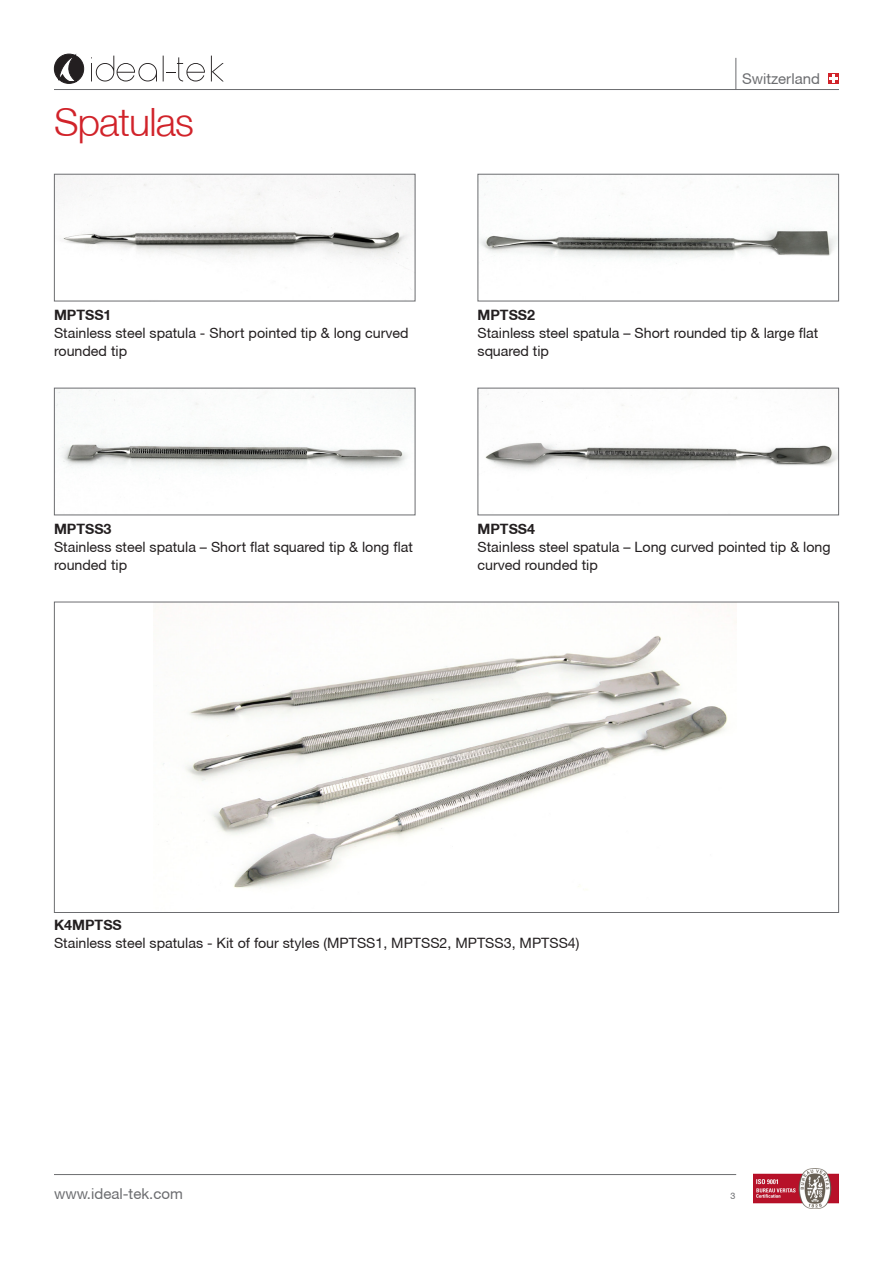
<style>
.page{position:relative;width:893px;height:1263px;background:#fff}
.page>*{position:absolute;margin:0;border:0;box-sizing:border-box;transform-origin:0 0}
.Title1{font:300 39px "Helvetica Neue LT";letter-spacing:-.02em;color:#d1232a}
.t1{font:15px "Helvetica Neue CE";color:#6c6d70}
.t2{font:14.25px/18px "Helvetica Neue CE";color:#231f20}
.t3{font:700 14.25px "Helvetica Neue CE";color:#231f20}
.t4{font:9px "Helvetica Neue CE";color:#6c6d70}
</style>
<div class="page">
<hr style="left:54px;top:89px;width:785px;height:1px;background:#6c6d70">
<hr style="left:736px;top:58px;width:1px;height:32px;background:#6c6d70">
<img style="left:754px;top:1169px;width:85px;height:40px">
<div style="left:828px;top:73px;width:11px;height:11px;background:#d1232a"></div>
<svg style="left:829px;top:74px;width:9px;height:9px"></svg>
<hr style="left:54px;top:1174px;width:682px;height:1px;background:#6c6d70">
<svg style="left:54px;top:54px;width:30px;height:29px"></svg>
<svg style="left:91px;top:56px;width:66px;height:25px"></svg>
<svg style="left:163px;top:56px;width:42px;height:25px"></svg>
<svg style="left:211px;top:56px;width:13px;height:25px"></svg>
<img style="left:56px;top:390px;width:357px;height:89px">
<div style="left:54px;top:388px;width:361px;height:127px;border:1px solid #6c6d70"></div>
<img style="left:480px;top:180px;width:357px;height:84px">
<div style="left:477px;top:174px;width:362px;height:127px;border:1px solid #6c6d70"></div>
<img style="left:56px;top:176px;width:357px;height:113px">
<div style="left:54px;top:174px;width:361px;height:127px;border:1px solid #6c6d70"></div>
<img style="left:479px;top:392px;width:358px;height:78px">
<div style="left:477px;top:388px;width:362px;height:127px;border:1px solid #6c6d70"></div>
<img style="left:158px;top:621px;width:578px;height:269px">
<p class="Title1" style="left:54px;top:99px;width:141px">Spatulas</p>
<p class="t1" style="left:742px;top:69px;width:80px">Switzerland</p>
<p class="t3" style="left:54px;top:306px;width:59px">MPTSS1</p>
<p class="t2" style="left:54px;top:324px;width:356px">Stainless steel spatula - Short pointed tip &amp; long curved rounded tip</p>
<p class="t3" style="left:477px;top:306px;width:59px">MPTSS2</p>
<p class="t2" style="left:477px;top:324px;width:342px">Stainless steel spatula – Short rounded tip &amp; large flat squared tip</p>
<p class="t3" style="left:54px;top:520px;width:59px">MPTSS3</p>
<p class="t2" style="left:54px;top:537px;width:360px">Stainless steel spatula – Short flat squared tip &amp; long flat rounded tip</p>
<p class="t3" style="left:477px;top:520px;width:59px">MPTSS4</p>
<p class="t2" style="left:477px;top:537px;width:355px">Stainless steel spatula – Long curved pointed tip &amp; long curved rounded tip</p>
<p class="t3" style="left:54px;top:916px;width:69px">K4MPTSS</p>
<p class="t2" style="left:54px;top:934px;width:527px">Stainless steel spatulas - Kit of four styles (MPTSS1, MPTSS2, MPTSS3, MPTSS4)</p>
<p class="t1" style="left:54px;top:1185px;width:130px">www.ideal-tek.com</p>
<p class="t4" style="left:731px;top:1190px;width:7px">3</p>
</div>
